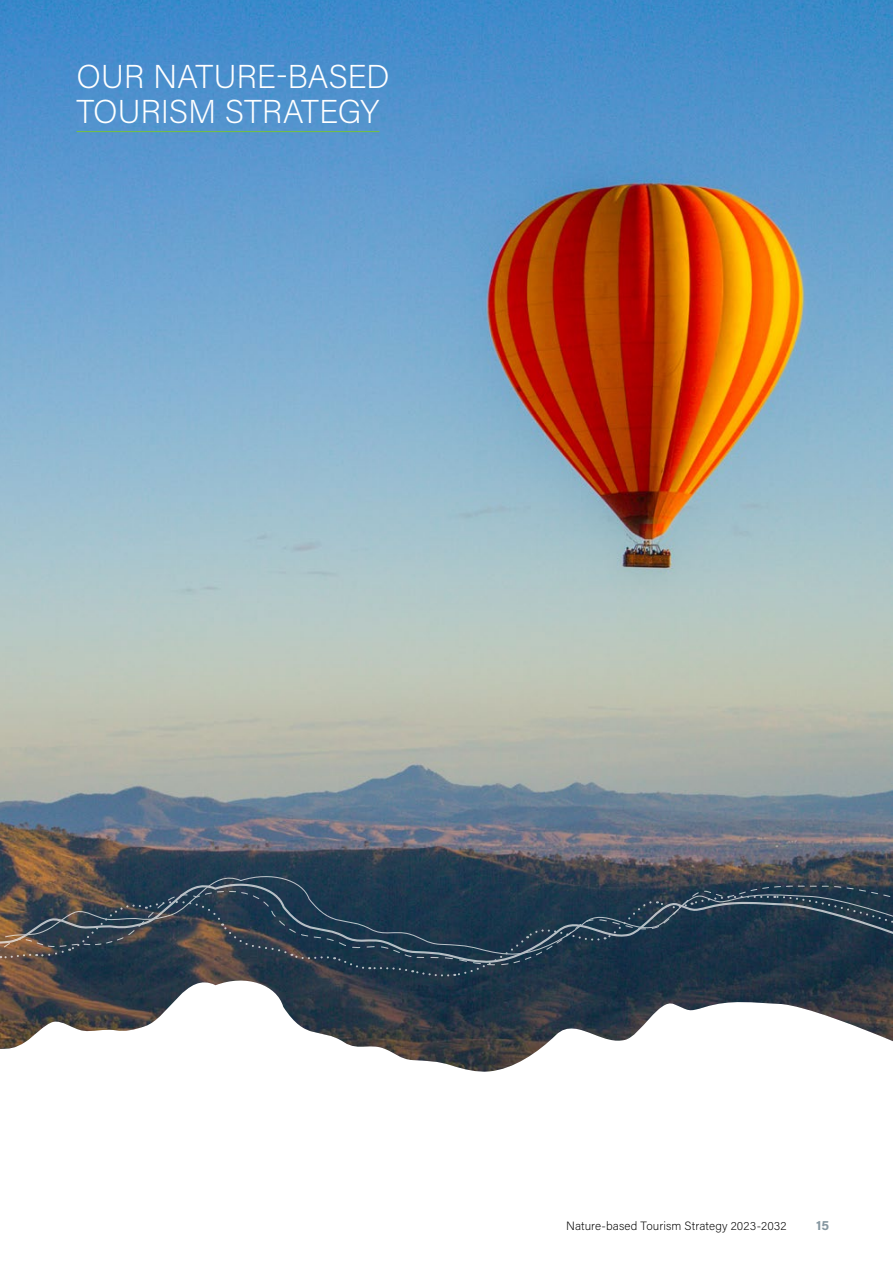
<style>
.page{position:relative;width:893px;height:1263px;background:#fff}
.page>*{position:absolute;margin:0;border:0;box-sizing:border-box;transform-origin:0 0}
.t1{font:200 33px/34.5px "Acumin Pro";letter-spacing:-.01em;color:#fff}
.t2{font:700 13.5px "Acumin Pro";color:#8697a1}
.t3{font:200 12px "Acumin Pro";letter-spacing:.01em;color:#000}
</style>
<div class="page">
<img style="left:0;top:0;width:893px;height:1072px">
<svg style="left:4px;top:868px;width:889px;height:17px"></svg>
<svg style="left:0;top:885px;width:893px;height:97px"></svg>
<hr style="left:77px;top:131px;width:302px;height:1px;background:#72bf44">
<h1 class="t1" style="left:77px;top:58px;width:315px">OUR NATURE-BASED<br>TOURISM STRATEGY</h1>
<p class="t3" style="left:566px;top:1217px;width:222px">Nature-based Tourism Strategy 2023-2032</p>
<p class="t2" style="left:816px;top:1216px;width:15px">15</p>
</div>
